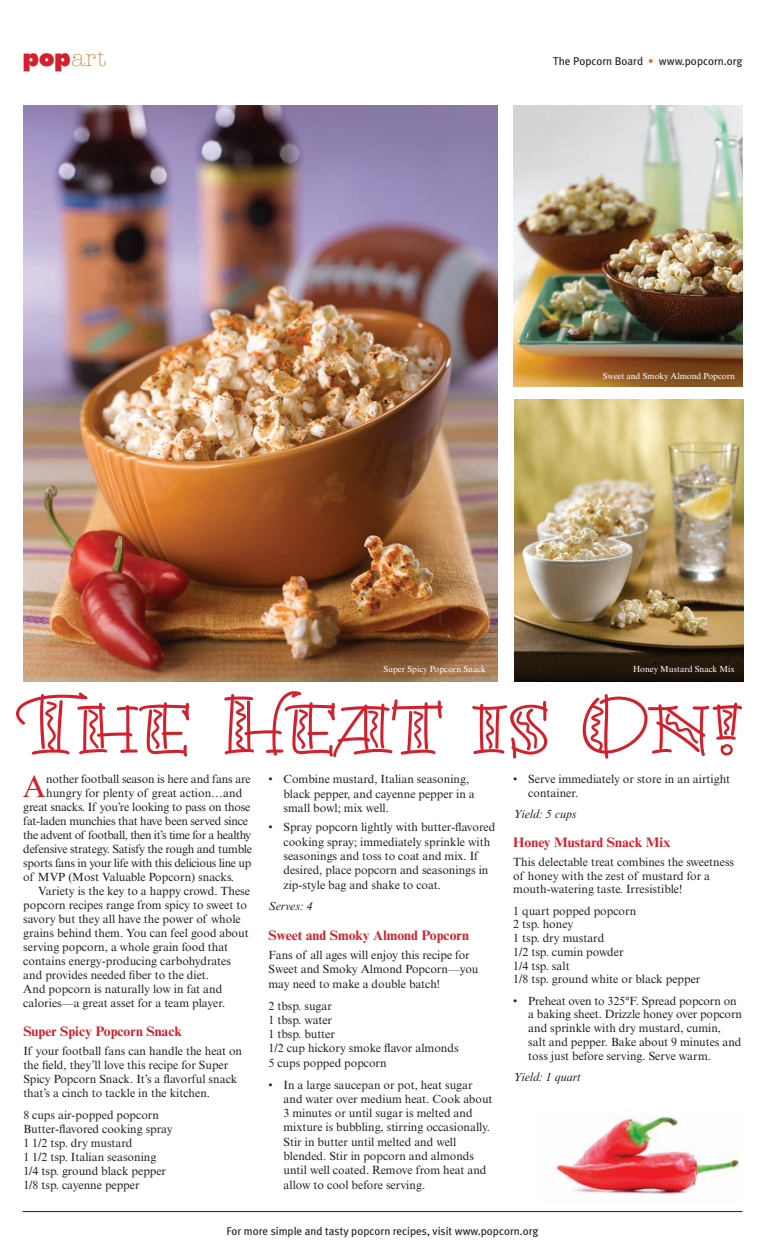
<style>
.page{position:relative;width:765px;height:1260px;background:#fff}
.page>*{position:absolute;margin:0;border:0;box-sizing:border-box;transform-origin:0 0}
.t1{font:75.75px "Bermuda LP Std Squiggle";color:#d3202c}
.t2{font:30.25px "Times New Roman MT Std";color:#d3202c}
.t3{font:900 24.75px "Futura BT";color:#d3202c}
.t4{font:700 13.75px "Times New Roman MT Std";color:#d3202c}
.t5{font:11.88px/14.2px "Times New Roman MT Std";color:#231f20}
.t6{font:11.88px "Times New Roman MT Std";letter-spacing:-.03em;color:#231f20}
.t7{font:11.88px "Times New Roman MT Std";letter-spacing:-.025em;color:#231f20}
.t8{font:11.88px "Times New Roman MT Std";letter-spacing:-.02em;color:#231f20}
.t9{font:italic 11.88px "Times New Roman MT Std";color:#231f20}
.t10{font:11.25px "Meta Plus";color:#231f20}
.t11{font:8.75px "Times New Roman MT Std";color:#fff}
.s1{font-family:"Amer Typewriter IT Cby BT";font-weight:300;color:#cd7b2c}
.s2{color:#cd7b2c}
</style>
<div class="page">
<img style="left:555px;top:1116px;width:185px;height:78px">
<hr style="left:22px;top:1211px;width:720px;height:1px;background:#231f20">
<img style="left:23px;top:106px;width:475px;height:575px">
<img style="left:514px;top:106px;width:228px;height:281px">
<img style="left:515px;top:400px;width:228px;height:281px">
<h3 class="t3" style="left:22px;top:42px;width:86px">pop<span class="s1">art</span></h3>
<p class="t10" style="left:553px;top:55px;width:191px">The Popcorn Board <span class="s2">•</span> www.popcorn.org</p>
<p class="t11" style="left:603px;top:371px;width:134px">Sweet and Smoky Almond Popcorn</p>
<p class="t11" style="left:383px;top:664px;width:104px">Super Spicy Popcorn Snack</p>
<p class="t11" style="left:633px;top:664px;width:103px">Honey Mustard Snack Mix</p>
<h1 class="t1" style="left:26px;top:679px;width:718px">The Heat is On!</h1>
<p class="t5" style="left:528px;top:773px;width:203px;line-height:13.8px;text-indent:-15px">• Serve immediately or store in an airtight container.</p>
<p class="t9" style="left:513px;top:808px;width:65px">Yield: 5 cups</p>
<p class="t4" style="left:513px;top:834px;width:159px">Honey Mustard Snack Mix</p>
<p class="t5" style="left:513px;top:855px;width:222px;line-height:13.8px">This delectable treat combines the sweetness of honey with the zest of mustard for a mouth-watering taste. Irresistible!</p>
<p class="t5" style="left:513px;top:904px;width:189px;line-height:13.8px">1 quart popped popcorn<br>2 tsp. honey<br>1 tsp. dry mustard<br>1/2 tsp. cumin powder<br>1/4 tsp. salt<br>1/8 tsp. ground white or black pepper</p>
<p class="t5" style="left:528px;top:994px;width:215px;line-height:13.8px;text-indent:-15px">• Preheat oven to 325°F. Spread popcorn on a baking sheet. Drizzle honey over popcorn and sprinkle with dry mustard, cumin,<br>salt and pepper. Bake about 9 minutes and toss just before serving. Serve warm.</p>
<p class="t9" style="left:513px;top:1070px;width:69px">Yield: 1 quart</p>
<p class="t5" style="left:284px;top:772px;width:193px;text-indent:-15px">• Combine mustard, Italian seasoning, black pepper, and cayenne pepper in a small bowl; mix well.</p>
<p class="t5" style="left:284px;top:820px;width:213px;text-indent:-15px">• Spray popcorn lightly with butter-flavored cooking spray; immediately sprinkle with seasonings and toss to coat and mix. If desired, place popcorn and seasonings in zip-style bag and shake to coat.</p>
<p class="t9" style="left:269px;top:900px;width:46px">Serves: 4</p>
<p class="t4" style="left:269px;top:927px;width:202px">Sweet and Smoky Almond Popcorn</p>
<p class="t5" style="left:269px;top:948px;width:212px">Fans of all ages will enjoy this recipe for<br>Sweet and Smoky Almond Popcorn—you may need to make a double batch!</p>
<p class="t5" style="left:269px;top:998px;width:192px">2 tbsp. sugar<br>1 tbsp. water<br>1 tbsp. butter<br>1/2 cup hickory smoke flavor almonds<br>5 cups popped popcorn</p>
<p class="t5" style="left:284px;top:1077px;width:211px;text-indent:-15px">• In a large saucepan or pot, heat sugar and water over medium heat. Cook about 3 minutes or until sugar is melted and mixture is bubbling, stirring occasionally.<br>Stir in butter until melted and well blended. Stir in popcorn and almonds until well coated. Remove from heat and allow to cool before serving.</p>
<h2 class="t2" style="left:23px;top:770px;width:25px">A</h2>
<p class="t5" style="left:46px;top:772px;width:206px">nother football season is here and fans are</p>
<p class="t5" style="left:46px;top:786px;width:198px">hungry for plenty of great action…and</p>
<p class="t5" style="left:23px;top:800px;width:229px">great snacks. If you’re looking to pass on those</p>
<p class="t5" style="left:23px;top:814px;width:226px">fat-laden munchies that have been served since</p>
<p class="t6" style="left:23px;top:829px;width:229px">the advent of football, then it’s time for a healthy</p>
<p class="t8" style="left:23px;top:843px;width:230px">defensive strategy. Satisfy the rough and tumble</p>
<p class="t7" style="left:23px;top:857px;width:230px">sports fans in your life with this delicious line up</p>
<p class="t5" style="left:23px;top:870px;width:212px">of MVP (Most Valuable Popcorn) snacks.</p>
<p class="t5" style="left:38px;top:884px;width:213px">Variety is the key to a happy crowd. These</p>
<p class="t5" style="left:23px;top:898px;width:225px">popcorn recipes range from spicy to sweet to</p>
<p class="t5" style="left:23px;top:912px;width:219px">savory but they all have the power of whole</p>
<p class="t5" style="left:23px;top:926px;width:227px">grains behind them. You can feel good about</p>
<p class="t5" style="left:23px;top:940px;width:206px">serving popcorn, a whole grain food that</p>
<p class="t5" style="left:23px;top:954px;width:209px">contains energy-producing carbohydrates</p>
<p class="t5" style="left:23px;top:968px;width:187px">and provides needed fiber to the diet.</p>
<p class="t5" style="left:23px;top:982px;width:200px">And popcorn is naturally low in fat and</p>
<p class="t5" style="left:23px;top:996px;width:204px">calories—a great asset for a team player.</p>
<p class="t4" style="left:23px;top:1023px;width:160px">Super Spicy Popcorn Snack</p>
<p class="t5" style="left:23px;top:1044px;width:220px">If your football fans can handle the heat on the field, they’ll love this recipe for Super Spicy Popcorn Snack. It’s a flavorful snack that’s a cinch to tackle in the kitchen.</p>
<p class="t5" style="left:23px;top:1108px;width:151px">8 cups air-popped popcorn<br>Butter-flavored cooking spray<br>1 1/2 tsp. dry mustard<br>1 1/2 tsp. Italian seasoning<br>1/4 tsp. ground black pepper<br>1/8 tsp. cayenne pepper</p>
<p class="t10" style="left:227px;top:1225px;width:313px">For more simple and tasty popcorn recipes, visit www.popcorn.org</p>
</div>
